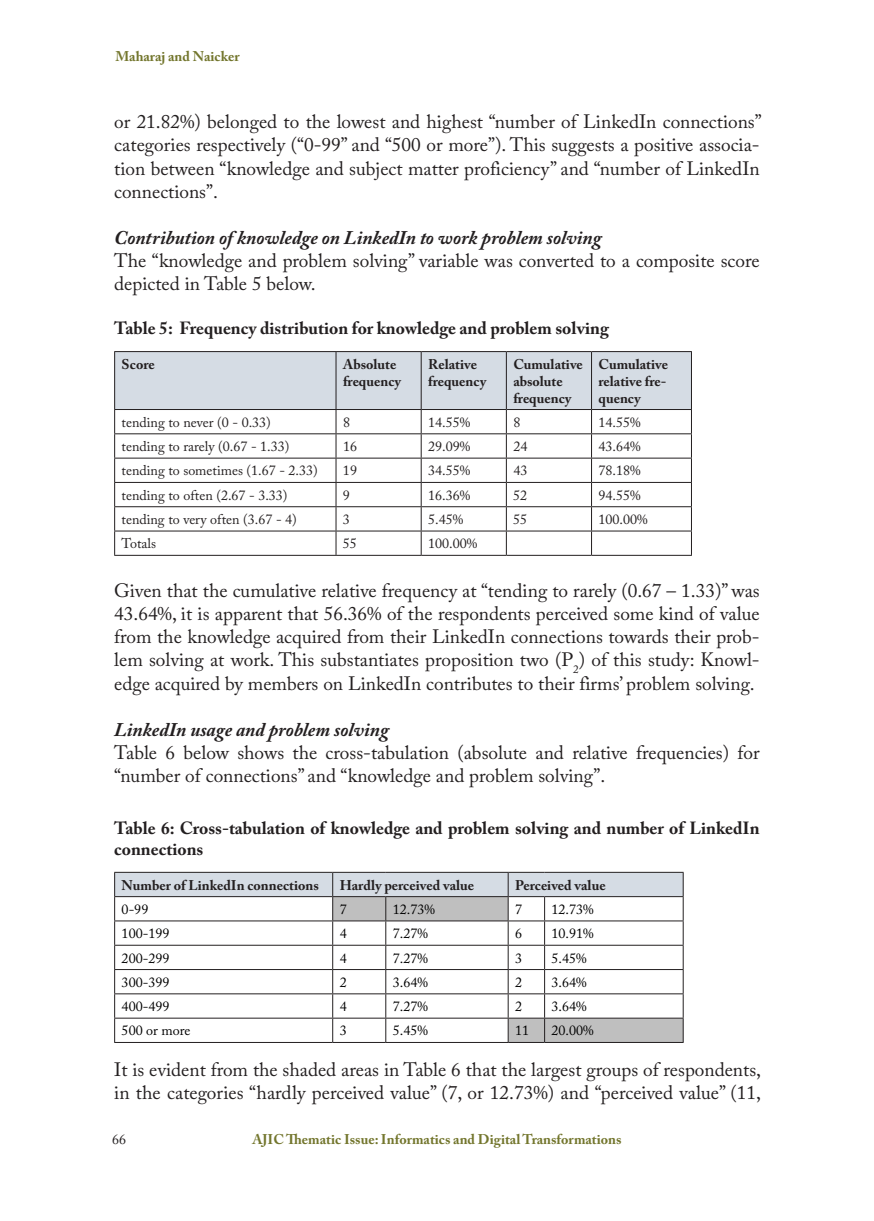
<style>
.page{position:relative;width:874px;height:1221px;background:#fff}
.page>*{position:absolute;margin:0;border:0;box-sizing:border-box;transform-origin:0 0}
.t1{font:19.25px/23.1px "Adobe Caslon Pro";color:#231f20}
.t2{font:italic 700 19.25px "Adobe Caslon Pro";color:#231f20}
.t3{font:700 17.5px/21px "Adobe Caslon Pro";color:#231f20}
.t4{font:14px "Adobe Caslon Pro";color:#231f20}
.t5{font:700 14px/16.8px "Adobe Caslon Pro";color:#231f20}
.t6{font:14px "Adobe Caslon Pro";color:#000}
.t7{font:700 14px "Adobe Caslon Pro";color:#73762d}
</style>
<div class="page">
<svg style="left:114px;top:351px;width:577px;height:204px"></svg>
<hr style="left:114px;top:555px;width:222px;height:1px;background:#231f20">
<hr style="left:336px;top:555px;width:85px;height:1px;background:#231f20">
<hr style="left:421px;top:555px;width:85px;height:1px;background:#231f20">
<hr style="left:506px;top:555px;width:85px;height:1px;background:#231f20">
<hr style="left:591px;top:555px;width:100px;height:1px;background:#231f20">
<hr style="left:336px;top:409px;width:85px;height:1px;background:#231f20">
<hr style="left:421px;top:409px;width:85px;height:1px;background:#231f20">
<hr style="left:506px;top:409px;width:85px;height:1px;background:#231f20">
<hr style="left:591px;top:409px;width:100px;height:1px;background:#231f20">
<hr style="left:114px;top:871px;width:218px;height:1px;background:#231f20">
<hr style="left:332px;top:871px;width:53px;height:1px;background:#231f20">
<hr style="left:385px;top:871px;width:123px;height:1px;background:#231f20">
<hr style="left:508px;top:871px;width:36px;height:1px;background:#231f20">
<hr style="left:544px;top:871px;width:139px;height:1px;background:#231f20">
<svg style="left:114px;top:872px;width:569px;height:169px"></svg>
<hr style="left:114px;top:1041px;width:218px;height:1px;background:#231f20">
<hr style="left:332px;top:1041px;width:53px;height:1px;background:#231f20">
<hr style="left:385px;top:1041px;width:123px;height:1px;background:#231f20">
<hr style="left:508px;top:1041px;width:36px;height:1px;background:#231f20">
<hr style="left:544px;top:1041px;width:139px;height:1px;background:#231f20">
<hr style="left:332px;top:896px;width:53px;height:1px;background:#231f20">
<hr style="left:508px;top:896px;width:36px;height:1px;background:#231f20">
<p class="t7" style="left:115px;top:48px;width:125px">Maharaj and Naicker</p>
<p class="t1" style="left:114px;top:110px;width:648px;text-align:justify">or 21.82%) belonged to the lowest and highest “number of LinkedIn connections” categories respectively (“0-99” and “500 or more”). This suggests a positive associa&shy;tion between “knowledge and subject matter proficiency” and “number of LinkedIn connections”.</p>
<p class="t2" style="left:114px;top:226px;width:489px">Contribution of knowledge on LinkedIn to work problem solving</p>
<p class="t1" style="left:114px;top:249px;width:646px">The “knowledge and problem solving” variable was converted to a composite score depicted in Table 5 below.</p>
<p class="t3" style="left:114px;top:318px;width:496px">Table 5: Frequency distribution for knowledge and problem solving</p>
<p class="t5" style="left:122px;top:355px;width:35px">Score</p>
<p class="t5" style="left:343px;top:355px;width:59px">Absolute frequency</p>
<p class="t5" style="left:428px;top:355px;width:59px">Relative frequency</p>
<p class="t5" style="left:513px;top:355px;width:71px">Cumulative absolute frequency</p>
<p class="t5" style="left:598px;top:355px;width:71px;text-align:justify">Cumulative relative fre&shy;quency</p>
<p class="t4" style="left:122px;top:414px;width:151px">tending to never (0 - 0.33)</p>
<p class="t4" style="left:343px;top:414px;width:8px">8</p>
<p class="t4" style="left:428px;top:414px;width:44px">14.55%</p>
<p class="t4" style="left:513px;top:414px;width:8px">8</p>
<p class="t4" style="left:598px;top:414px;width:44px">14.55%</p>
<p class="t4" style="left:122px;top:438px;width:169px">tending to rarely (0.67 - 1.33)</p>
<p class="t4" style="left:343px;top:438px;width:15px">16</p>
<p class="t4" style="left:428px;top:438px;width:44px">29.09%</p>
<p class="t4" style="left:513px;top:438px;width:15px">24</p>
<p class="t4" style="left:598px;top:438px;width:44px">43.64%</p>
<p class="t4" style="left:121px;top:462px;width:197px">tending to sometimes (1.67 - 2.33)</p>
<p class="t4" style="left:343px;top:462px;width:15px">19</p>
<p class="t4" style="left:428px;top:462px;width:44px">34.55%</p>
<p class="t4" style="left:513px;top:462px;width:15px">43</p>
<p class="t4" style="left:598px;top:462px;width:44px">78.18%</p>
<p class="t4" style="left:121px;top:486px;width:167px">tending to often (2.67 - 3.33)</p>
<p class="t4" style="left:343px;top:486px;width:8px">9</p>
<p class="t4" style="left:428px;top:486px;width:44px">16.36%</p>
<p class="t4" style="left:513px;top:486px;width:15px">52</p>
<p class="t4" style="left:598px;top:486px;width:44px">94.55%</p>
<p class="t4" style="left:121px;top:511px;width:177px">tending to very often (3.67 - 4)</p>
<p class="t4" style="left:343px;top:511px;width:8px">3</p>
<p class="t4" style="left:428px;top:511px;width:37px">5.45%</p>
<p class="t4" style="left:513px;top:511px;width:15px">55</p>
<p class="t4" style="left:598px;top:511px;width:51px">100.00%</p>
<p class="t4" style="left:121px;top:535px;width:36px">Totals</p>
<p class="t4" style="left:343px;top:535px;width:15px">55</p>
<p class="t4" style="left:428px;top:535px;width:51px">100.00%</p>
<p class="t1" style="left:114px;top:579px;width:646px;text-align:justify">Given that the cumulative relative frequency at “tending to rarely (0.67 – 1.33)” was 43.64%, it is apparent that 56.36% of the respondents perceived some kind of value from the knowledge acquired from their LinkedIn connections towards their prob&shy;lem solving at work. This substantiates proposition two (P<sub>2</sub>) of this study: Knowl&shy;edge acquired by members on LinkedIn contributes to their firms’ problem solving.</p>
<p class="t2" style="left:114px;top:717px;width:276px">LinkedIn usage and problem solving</p>
<p class="t1" style="left:114px;top:740px;width:646px">Table 6 below shows the cross-tabulation (absolute and relative frequencies) for “number of connections” and “knowledge and problem solving”.</p>
<p class="t3" style="left:114px;top:817px;width:646px">Table 6: Cross-tabulation of knowledge and problem solving and number of LinkedIn connections</p>
<p class="t5" style="left:122px;top:876px;width:198px">Number of LinkedIn connections</p>
<p class="t5" style="left:339px;top:876px;width:136px">Hardly perceived value</p>
<p class="t5" style="left:515px;top:876px;width:92px">Perceived value</p>
<p class="t6" style="left:122px;top:900px;width:28px">0-99</p>
<p class="t6" style="left:339px;top:900px;width:8px">7</p>
<p class="t6" style="left:392px;top:900px;width:44px">12.73%</p>
<p class="t6" style="left:515px;top:900px;width:8px">7</p>
<p class="t6" style="left:551px;top:900px;width:44px">12.73%</p>
<p class="t6" style="left:122px;top:925px;width:49px">100-199</p>
<p class="t6" style="left:339px;top:925px;width:8px">4</p>
<p class="t6" style="left:392px;top:925px;width:37px">7.27%</p>
<p class="t6" style="left:515px;top:925px;width:8px">6</p>
<p class="t6" style="left:551px;top:925px;width:44px">10.91%</p>
<p class="t6" style="left:122px;top:949px;width:49px">200-299</p>
<p class="t6" style="left:339px;top:949px;width:8px">4</p>
<p class="t6" style="left:392px;top:949px;width:37px">7.27%</p>
<p class="t6" style="left:515px;top:949px;width:8px">3</p>
<p class="t6" style="left:551px;top:949px;width:37px">5.45%</p>
<p class="t6" style="left:122px;top:973px;width:49px">300-399</p>
<p class="t6" style="left:339px;top:973px;width:8px">2</p>
<p class="t6" style="left:392px;top:973px;width:37px">3.64%</p>
<p class="t6" style="left:515px;top:973px;width:8px">2</p>
<p class="t6" style="left:551px;top:973px;width:37px">3.64%</p>
<p class="t6" style="left:122px;top:998px;width:49px">400-499</p>
<p class="t6" style="left:339px;top:998px;width:8px">4</p>
<p class="t6" style="left:392px;top:998px;width:37px">7.27%</p>
<p class="t6" style="left:515px;top:998px;width:8px">2</p>
<p class="t6" style="left:551px;top:998px;width:37px">3.64%</p>
<p class="t6" style="left:122px;top:1022px;width:70px">500 or more</p>
<p class="t6" style="left:339px;top:1022px;width:8px">3</p>
<p class="t6" style="left:392px;top:1022px;width:37px">5.45%</p>
<p class="t6" style="left:515px;top:1022px;width:15px">11</p>
<p class="t6" style="left:551px;top:1022px;width:44px">20.00%</p>
<p class="t1" style="left:114px;top:1057px;width:648px">It is evident from the shaded areas in Table 6 that the largest groups of respondents, in the categories “hardly perceived value” (7, or 12.73%) and “perceived value” (11,</p>
<p class="t4" style="left:112px;top:1130px;width:15px">66</p>
<p class="t7" style="left:252px;top:1130px;width:370px">AJIC Thematic Issue: Informatics and Digital Transformations</p>
</div>
